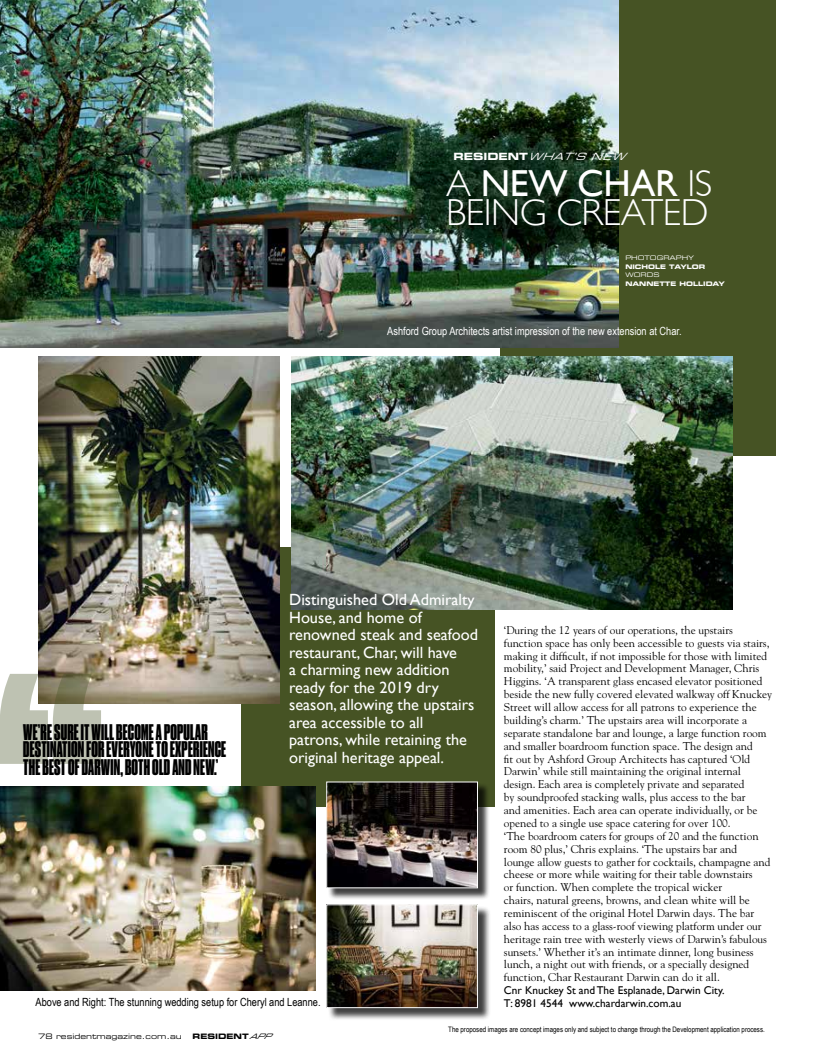
<style>
.page{position:relative;width:815px;height:1063px;background:#fff}
.page>*{position:absolute;margin:0;border:0;box-sizing:border-box;transform-origin:0 0}
.t1{font:300 37.62px/28.9px "Gill Sans";letter-spacing:-.01em;color:#fff}
.t2{font:21.25px/17.5px "Druk Cond Super";letter-spacing:.01em;color:#000}
.t3{font:16.25px/17.5px "Gill Sans";color:#fff}
.t4{font:11.25px/12.9px "Goudy";color:#000}
.t5{font:11.25px/12.9px "Gill Sans";color:#000}
.t6{font:11.25px "Arial Narrow";color:#fff}
.t7{font:11.25px "Arial Narrow";color:#000}
.t8{font:italic 10px "Eurostile LT Std Ex 2";color:#fff}
.t9{font:7.5px "Arial Narrow";color:#000}
.t10{font:7.5px "Eurostile LT Std Ex 2";color:#000}
.t11{font:7.5px "Eurostile LT Std Bold Ex 2";color:#000}
.t12{font:6.25px "Eurostile LT Std Bold Ex 2";color:#fff}
.t13{font:6.25px "Eurostile LT Std Ex 2";color:#fff}
.s1{font-family:"Eurostile LT Std Bold Ex 2";font-style:normal}
.s2{font-weight:400}
.s3{font-family:"Eurostile LT Std Ex 2";font-style:italic}
</style>
<div class="page">
<div style="left:241px;top:547px;width:253px;height:260px;background:#465324"></div>
<div style="left:500px;top:0;width:276px;height:455px;background:#465324"></div>
<img style="left:38px;top:357px;width:242px;height:347px">
<img style="left:0;top:787px;width:316px;height:204px">
<div style="left:328px;top:783px;width:161px;height:117px;background:#000;opacity:.75"></div>
<img style="left:328px;top:784px;width:148px;height:102px">
<div style="left:326px;top:782px;width:152px;height:106px;border:1px solid #fff"></div>
<img style="left:0;top:0;width:619px;height:347px">
<img style="left:292px;top:357px;width:440px;height:252px">
<div style="left:328px;top:906px;width:162px;height:115px;background:#000;opacity:.75"></div>
<img style="left:328px;top:906px;width:148px;height:100px">
<div style="left:326px;top:904px;width:152px;height:104px;border:1px solid #fff"></div>
<svg style="left:0;top:674px;width:101px;height:90px;background:#b5b7a5"></svg>
<p class="t8" style="left:453px;top:150px;width:179px"><span class="s1">RESIDENT</span>WHAT’SNEW</p>
<h1 class="t1" style="left:446px;top:168px;width:268px">A <span class="s2">NEW CHAR</span> IS<br>BEING CREATED</h1>
<p class="t13" style="left:625px;top:253px;width:70px">PHOTOGRAPHY</p>
<p class="t12" style="left:625px;top:262px;width:81px">NICHOLE TAYLOR</p>
<p class="t13" style="left:625px;top:271px;width:36px">WORDS</p>
<p class="t12" style="left:625px;top:279px;width:101px">NANNETTE HOLLIDAY</p>
<p class="t6" style="left:387px;top:325px;width:296px">Ashford Group Architects artist impression of the new extension at Char.</p>
<h2 class="t2" style="left:23px;top:723px;width:204px">WE’RE SURE IT WILL BECOME A POPULAR<br>DESTINATION FOR EVERYONE TO EXPERIENCE<br>THE BEST OF DARWIN, BOTH OLD AND NEW.’</h2>
<p class="t3" style="left:289px;top:591px;width:190px">Distinguished Old Admiralty<br>House, and home of renowned steak and seafood restaurant, Char, will have<br>a charming new addition ready for the 2019 dry season, allowing the upstairs area accessible to all patrons, while retaining the original heritage appeal.</p>
<p class="t7" style="left:36px;top:996px;width:286px">Above and Right: The stunning wedding setup for Cheryl and Leanne.</p>
<p class="t4" style="left:504px;top:623px;width:270px">‘During the 12 years of our operations, the upstairs function space has only been accessible to guests via stairs, making it difficult, if not impossible for those with limited mobility,’ said Project and Development Manager, Chris Higgins. ‘A transparent glass encased elevator positioned beside the new fully covered elevated walkway off Knuckey Street will allow access for all patrons to experience the building’s charm.’ The upstairs area will incorporate a separate standalone bar and lounge, a large function room and smaller boardroom function space. The design and<br>fit out by Ashford Group Architects has captured ‘Old Darwin’ while still maintaining the original internal design. Each area is completely private and separated<br>by soundproofed stacking walls, plus access to the bar<br>and amenities. Each area can operate individually, or be opened to a single use space catering for over 100.<br>‘The boardroom caters for groups of 20 and the function room 80 plus,’ Chris explains. ‘The upstairs bar and<br>lounge allow guests to gather for cocktails, champagne and cheese or more while waiting for their table downstairs<br>or function. When complete the tropical wicker<br>chairs, natural greens, browns, and clean white will be reminiscent of the original Hotel Darwin days. The bar also has access to a glass-roof viewing platform under our heritage rain tree with westerly views of Darwin’s fabulous sunsets.’ Whether it’s an intimate dinner, long business lunch, a night out with friends, or a specially designed function, Char Restaurant Darwin can do it all.</p>
<p class="t5" style="left:504px;top:984px;width:222px">Cnr Knuckey St and The Esplanade, Darwin City.<br>T: 8981 4544 www.chardarwin.com.au</p>
<p class="t10" style="left:38px;top:1031px;width:145px">78 residentmagazine.com.au</p>
<p class="t11" style="left:193px;top:1031px;width:86px">RESIDENT<span class="s3">APP</span></p>
<p class="t9" style="left:448px;top:1025px;width:318px">The proposed images are concept images only and subject to change through the Development application process.</p>
</div>
